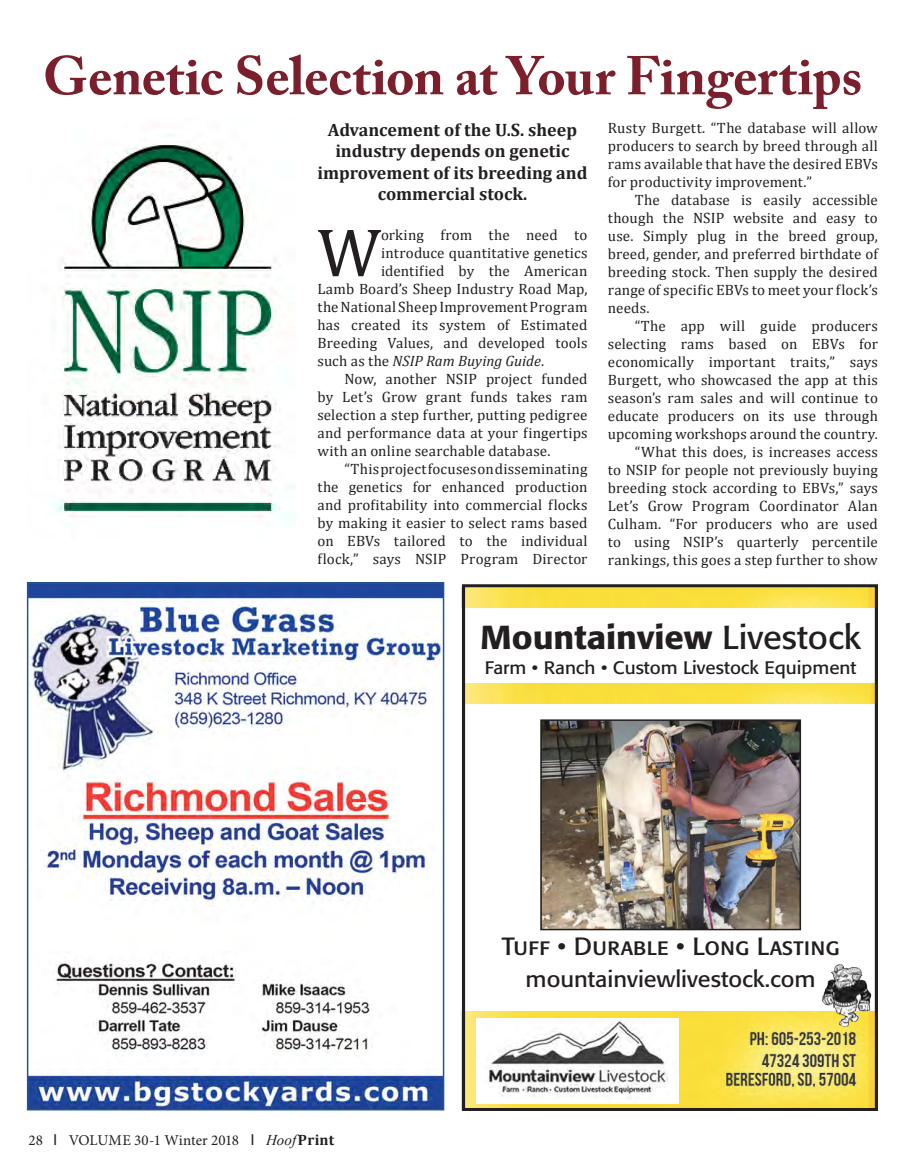
<style>
.page{position:relative;width:905px;height:1175px;background:#fff}
.page>*{position:absolute;margin:0;border:0;box-sizing:border-box;transform-origin:0 0}
.t1{font:69px "Cambria";color:#231f20}
.t2{font:700 54px "Adobe Caslon Pro";letter-spacing:-.005em;color:#7a1f2b}
.t3{font:500 32.85px "Formata";color:#231f20;scale:1.05 1}
.t4{font:24.75px "Formata Regular SC";color:#231f20;scale:1.05 1}
.t5{font:22.5px "Formata";color:#231f20;scale:1.05 1}
.t6{font:700 18px/21.6px "Cambria";color:#231f20;text-align:center}
.t7{font:18px "Formata";color:#231f20;scale:1.05 1}
.t8{font:15px/18px "Cambria";letter-spacing:.01em;color:#231f20;text-align:justify}
.t9{font:15px "Minion Pro";color:#231f20}
.t10{font:italic 15px "Cambria";color:#231f20}
.s1{font-style:normal}
.s2{font-weight:400}
.s3{font-family:"Arial"}
.s4{font-family:"Times New Roman";font-style:italic}
.s5{font-family:"Cambria";font-weight:700}
</style>
<div class="page">
<img style="left:30px;top:585px;width:411px;height:522px">
<div style="left:27px;top:582px;width:417px;height:528px;border:2px solid #285590"></div>
<img style="left:466px;top:683px;width:407px;height:20px">
<img style="left:543px;top:722px;width:255px;height:205px">
<div style="left:540px;top:719px;width:261px;height:211px;border:2px solid #231f20"></div>
<img style="left:466px;top:1011px;width:412px;height:100px">
<img style="left:476px;top:1019px;width:202px;height:84px">
<img style="left:831px;top:964px;width:8px;height:15px">
<img style="left:466px;top:587px;width:412px;height:20px">
<div style="left:462px;top:584px;width:415px;height:527px;border:3px solid #231f20"></div>
<img style="left:53px;top:134px;width:242px;height:389px">
<h2 class="t2" style="left:43px;top:44px;width:821px">Genetic Selection at Your Fingertips</h2>
<p class="t6" style="left:317px;top:118px;width:271px">Advancement of the U.S. sheep industry depends on genetic improvement of its breeding and commercial stock.</p>
<h1 class="t1" style="left:317px;top:212px;width:65px">W</h1>
<p class="t8" style="left:381px;top:226px;width:208px">orking from the need to</p>
<p class="t8" style="left:608px;top:119px;width:272px">Rusty Burgett. “The database will allow producers to search by breed through all rams available that have the desired EBVs for productivity improvement.”</p>
<p class="t8" style="left:608px;top:191px;width:272px;text-indent:27px">The database is easily accessible though the NSIP website and easy to use. Simply plug in the breed group, breed, gender, and preferred birthdate of breeding stock. Then supply the desired range of specific EBVs to meet your flock’s needs.</p>
<p class="t8" style="left:608px;top:317px;width:271px;text-align:right">“The app will guide producers selecting rams based on EBVs for economically important traits,” says Burgett, who showcased the app at this season’s ram sales and will continue to educate producers on its use through upcoming workshops around the country. “What this does, is increases access<br>to NSIP for people not previously buying breeding stock according to EBVs,” says Let’s Grow Program Coordinator Alan Culham. “For producers who are used to using NSIP’s quarterly percentile rankings, this goes a step further to show</p>
<p class="t8" style="left:381px;top:244px;width:208px">introduce quantitative genetics</p>
<p class="t8" style="left:381px;top:262px;width:208px">identified by the American</p>
<p class="t8" style="left:317px;top:280px;width:271px">Lamb Board’s Sheep Industry Road Map,</p>
<p class="t8" style="left:317px;top:298px;width:272px">the National Sheep Improvement Program</p>
<p class="t8" style="left:317px;top:316px;width:271px">has created its system of Estimated</p>
<p class="t8" style="left:317px;top:334px;width:271px">Breeding Values, and developed tools</p>
<p class="t10" style="left:317px;top:350px;width:228px"><span class="s1">such as the</span> NSIP Ram Buying Guide<span class="s1">.</span></p>
<p class="t8" style="left:344px;top:370px;width:244px">Now, another NSIP project funded</p>
<p class="t8" style="left:317px;top:388px;width:271px">by Let’s Grow grant funds takes ram</p>
<p class="t8" style="left:317px;top:406px;width:271px">selection a step further, putting pedigree</p>
<p class="t8" style="left:317px;top:424px;width:271px">and performance data at your fingertips</p>
<p class="t8" style="left:317px;top:442px;width:234px">with an online searchable database.</p>
<p class="t8" style="left:344px;top:460px;width:244px">“This project focuses on disseminating</p>
<p class="t8" style="left:317px;top:478px;width:271px">the genetics for enhanced production</p>
<p class="t8" style="left:317px;top:496px;width:271px">and profitability into commercial flocks</p>
<p class="t8" style="left:317px;top:514px;width:271px">by making it easier to select rams based</p>
<p class="t8" style="left:317px;top:532px;width:271px">on EBVs tailored to the individual</p>
<p class="t8" style="left:317px;top:550px;width:271px">flock,” says NSIP Program Director</p>
<h3 class="t3" style="left:480px;top:617px;width:364px">Mountainview <span class="s2">Livestock</span></h3>
<p class="t7" style="left:485px;top:657px;width:355px">Farm • Ranch • Custom Livestock Equipment</p>
<h3 class="t4" style="left:502px;top:931px;width:323px">Tuff • Durable • Long Lasting</h3>
<p class="t9" style="left:28px;top:1130px;width:307px">28 <span class="s3">I</span> VOLUME 30-1 Winter 2018 <span class="s3">I</span> <span class="s4">Hoof</span><span class="s5">Print</span></p>
<h3 class="t5" style="left:525px;top:965px;width:278px">mountainviewlivestock.com</h3>
</div>
